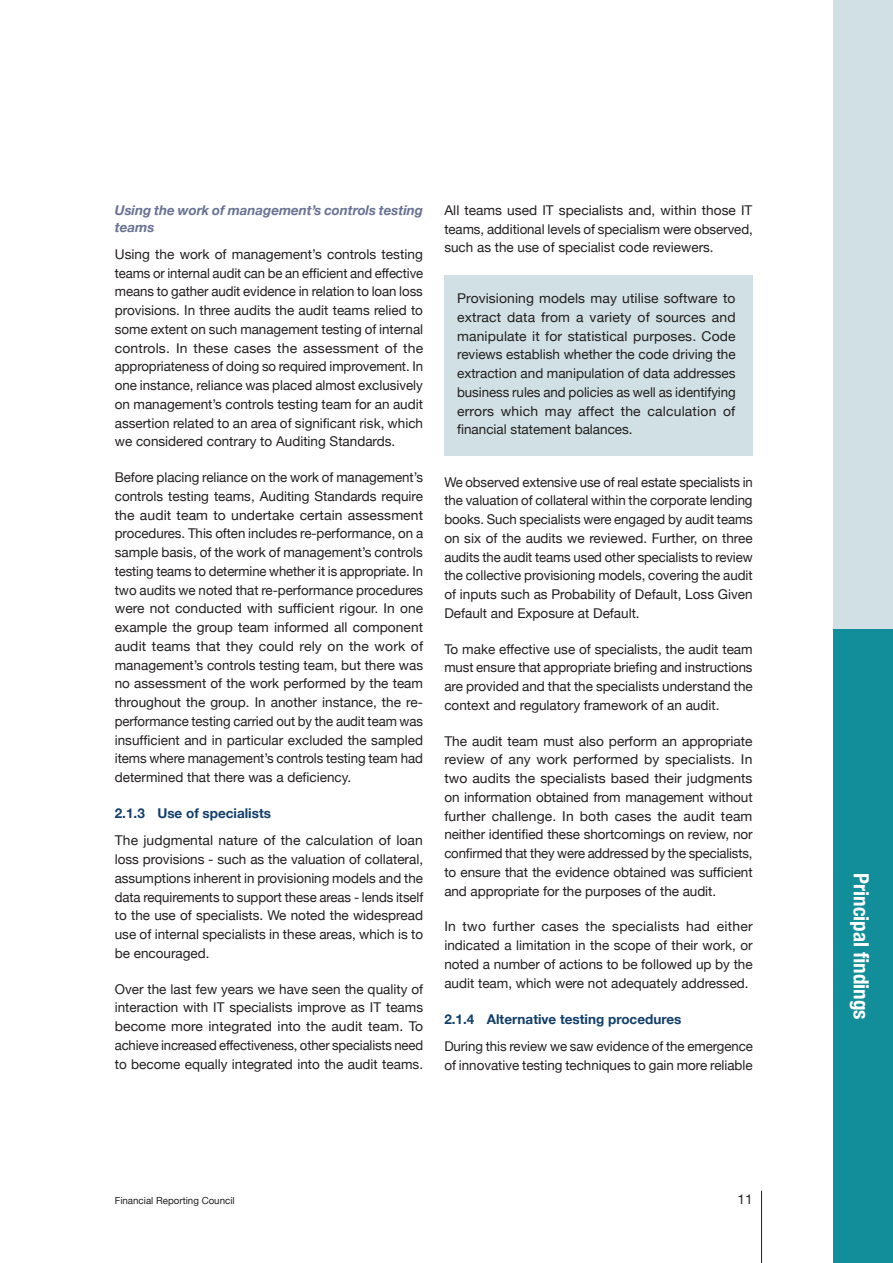
<style>
.page{position:relative;width:893px;height:1263px;background:#fff}
.page>*{position:absolute;margin:0;border:0;box-sizing:border-box;transform-origin:0 0}
.t1{font:700 condensed 21px "Helvetica Neue";color:#fff}
.text{font:13.5px/18.8px "Helvetica Neue";color:#231f20;text-align:justify}
.sub_head{font:700 13.5px "Helvetica Neue";color:#123e6a}
.BOLD_text{font:italic 700 13.5px/16.5px "Helvetica Neue";color:#697293}
.t2{font:9.75px "Helvetica Neue";color:#231f20}
</style>
<div class="page">
<div style="left:833px;top:0;width:60px;height:1263px;background:#d0e0e4"></div>
<div style="left:833px;top:629px;width:60px;height:634px;background:#118e99"></div>
<hr style="left:761px;top:1191px;width:1px;height:72px;background:#231f20">
<div style="left:444px;top:275px;width:309px;height:180px;background:#d0e0e4"></div>
<p class="BOLD_text" style="left:115px;top:202px;width:310px">Using the work of management’s controls testing teams</p>
<p class="text" style="left:115px;top:245px;width:310px">Using the work of management’s controls testing teams or internal audit can be an efficient and effective means to gather audit evidence in relation to loan loss provisions. In three audits the audit teams relied to some extent on such management testing of internal controls. In these cases the assessment of the appropriateness of doing so required improvement. In one instance, reliance was placed almost exclusively on management’s controls testing team for an audit assertion related to an area of significant risk, which we considered contrary to Auditing Standards.</p>
<p class="text" style="left:115px;top:469px;width:310px">Before placing reliance on the work of management’s controls testing teams, Auditing Standards require the audit team to undertake certain assessment procedures. This often includes re-performance, on a sample basis, of the work of management’s controls testing teams to determine whether it is appropriate. In two audits we noted that re-performance procedures were not conducted with sufficient rigour. In one example the group team informed all component audit teams that they could rely on the work of management’s controls testing team, but there was no assessment of the work performed by the team throughout the group. In another instance, the re&shy;performance testing carried out by the audit team was insufficient and in particular excluded the sampled items where management’s controls testing team had determined that there was a deficiency.</p>
<p class="sub_head" style="left:115px;top:802px;width:158px">2.1.3 Use of specialists</p>
<p class="text" style="left:115px;top:832px;width:310px">The judgmental nature of the calculation of loan loss provisions - such as the valuation of collateral, assumptions inherent in provisioning models and the data requirements to support these areas - lends itself to the use of specialists. We noted the widespread use of internal specialists in these areas, which is to be encouraged.</p>
<p class="text" style="left:115px;top:980px;width:310px">Over the last few years we have seen the quality of interaction with IT specialists improve as IT teams become more integrated into the audit team. To achieve increased effectiveness, other specialists need to become equally integrated into the audit teams.</p>
<p class="text" style="left:444px;top:201px;width:310px">All teams used IT specialists and, within those IT teams, additional levels of specialism were observed, such as the use of specialist code reviewers.</p>
<p class="text" style="left:457px;top:290px;width:280px">Provisioning models may utilise software to extract data from a variety of sources and manipulate it for statistical purposes. Code reviews establish whether the code driving the extraction and manipulation of data addresses business rules and policies as well as identifying errors which may affect the calculation of financial statement balances.</p>
<p class="text" style="left:444px;top:473px;width:310px">We observed extensive use of real estate specialists in the valuation of collateral within the corporate lending books. Such specialists were engaged by audit teams on six of the audits we reviewed. Further, on three audits the audit teams used other specialists to review the collective provisioning models, covering the audit of inputs such as Probability of Default, Loss Given Default and Exposure at Default.</p>
<p class="text" style="left:444px;top:640px;width:310px">To make effective use of specialists, the audit team must ensure that appropriate briefing and instructions are provided and that the specialists understand the context and regulatory framework of an audit.</p>
<p class="text" style="left:444px;top:732px;width:310px">The audit team must also perform an appropriate review of any work performed by specialists. In two audits the specialists based their judgments on information obtained from management without further challenge. In both cases the audit team neither identified these shortcomings on review, nor confirmed that they were addressed by the specialists, to ensure that the evidence obtained was sufficient and appropriate for the purposes of the audit.</p>
<p class="text" style="left:444px;top:918px;width:310px">In two further cases the specialists had either indicated a limitation in the scope of their work, or noted a number of actions to be followed up by the audit team, which were not adequately addressed.</p>
<p class="sub_head" style="left:444px;top:1008px;width:239px">2.1.4 Alternative testing procedures</p>
<p class="text" style="left:444px;top:1037px;width:310px">During this review we saw evidence of the emergence of innovative testing techniques to gain more reliable</p>
<p class="t2" style="left:115px;top:1193px;width:121px">Financial Reporting Council</p>
<p class="text" style="left:738px;top:1190px;width:17px">11</p>
<p class="t1" style="left:879px;top:873px;width:148px;rotate:90deg">Principal findings</p>
</div>
